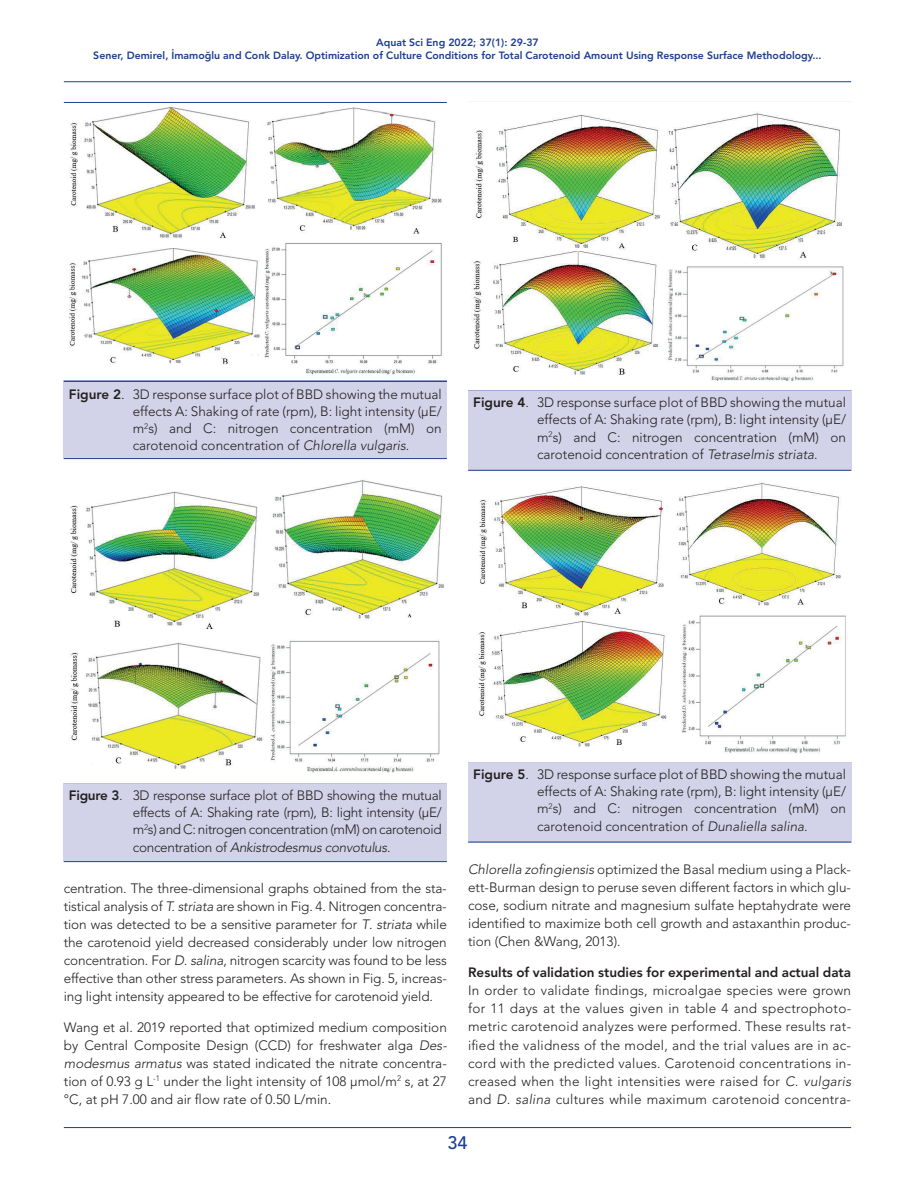
<style>
.page{position:relative;width:915px;height:1191px;background:#fff}
.page>*{position:absolute;margin:0;border:0;box-sizing:border-box;transform-origin:0 0}
.t1{font:500 18px "Avenir LT Std";color:#1c3d92}
.t2{font:300 13.5px/17.2px "Avenir LT Std";color:#231f20;text-align:justify}
.t3{font:800 13.5px "Avenir LT Std";color:#231f20}
.t4{font:800 10.5px/12.6px "Avenir LT Std";color:#1c3d92;text-align:center}
.s1{font-weight:800}
.s2{font-style:italic}
</style>
<div class="page">
<hr style="left:64px;top:1127px;width:786px;height:1px;background:#1c3d92">
<hr style="left:64px;top:81px;width:786px;height:1px;background:#1c3d92">
<img style="left:64px;top:107px;width:382px;height:274px">
<div style="left:64px;top:381px;width:382px;height:78px;background:#d2d3e8"></div>
<hr style="left:64px;top:458px;width:382px;height:1px;background:#224092">
<hr style="left:64px;top:102px;width:382px;height:1px;background:#224092">
<hr style="left:64px;top:381px;width:382px;height:1px;background:#224092">
<div style="left:64px;top:782px;width:382px;height:80px;background:#d2d3e8"></div>
<hr style="left:64px;top:782px;width:382px;height:1px;background:#224092">
<hr style="left:64px;top:861px;width:382px;height:1px;background:#224092">
<img style="left:70px;top:480px;width:374px;height:293px">
<div style="left:468px;top:389px;width:382px;height:81px;background:#d2d3e8"></div>
<hr style="left:468px;top:470px;width:382px;height:1px;background:#224092">
<img style="left:468px;top:113px;width:382px;height:277px">
<div style="left:468px;top:761px;width:382px;height:81px;background:#d2d3e8"></div>
<hr style="left:468px;top:841px;width:382px;height:1px;background:#224092">
<hr style="left:468px;top:761px;width:382px;height:1px;background:#224092">
<img style="left:477px;top:483px;width:369px;height:270px">
<p class="t4" style="left:93px;top:36px;width:729px">Aquat Sci Eng 2022; 37(1): 29-37<br>Sener, Demirel, İmamoğlu and Conk Dalay. Optimization of Culture Conditions for Total Carotenoid Amount Using Response Surface Methodology...</p>
<p class="t2" style="left:133px;top:385px;width:310px;text-indent:-64px"><span class="s1">Figure 2</span>. 3D response surface plot of BBD showing the mutual effects A: Shaking of rate (rpm), B: light intensity (µE/ m<sup>2</sup>s) and C: nitrogen concentration (mM) on carotenoid concentration of <span class="s2">Chlorella vulgaris</span>.</p>
<p class="t2" style="left:537px;top:394px;width:310px;text-indent:-64px"><span class="s1">Figure 4</span>. 3D response surface plot of BBD showing the mutual effects of A: Shaking rate (rpm), B: light intensity (µE/ m<sup>2</sup>s) and C: nitrogen concentration (mM) on carotenoid concentration of <span class="s2">Tetraselmis striata</span>.</p>
<p class="t2" style="left:133px;top:786px;width:310px;text-indent:-64px"><span class="s1">Figure 3</span>. 3D response surface plot of BBD showing the mutual effects of A: Shaking rate (rpm), B: light intensity (µE/ m<sup>2</sup>s) and C: nitrogen concentration (mM) on carotenoid concentration of <span class="s2">Ankistrodesmus convotulus</span>.</p>
<p class="t2" style="left:64px;top:879px;width:384px;line-height:18px">centration. The three-dimensional graphs obtained from the sta&shy;tistical analysis of <span class="s2">T. striata</span> are shown in Fig. 4. Nitrogen concentra&shy;tion was detected to be a sensitive parameter for <span class="s2">T</span>. <span class="s2">striata</span> while the carotenoid yield decreased considerably under low nitrogen concentration. For <span class="s2">D. salina</span>, nitrogen scarcity was found to be less effective than other stress parameters. As shown in Fig. 5, increas&shy;ing light intensity appeared to be effective for carotenoid yield.</p>
<p class="t2" style="left:64px;top:1018px;width:384px;line-height:18px">Wang et al. 2019 reported that optimized medium composition by Central Composite Design (CCD) for freshwater alga <span class="s2">Des&shy;modesmus armatus</span> was stated indicated the nitrate concentra&shy;tion of 0.93 g L<sup>-1</sup> under the light intensity of 108 μmol/m<sup>2</sup> s, at 27 °C, at pH 7.00 and air flow rate of 0.50 L/min.</p>
<p class="t2" style="left:537px;top:765px;width:310px;text-indent:-64px"><span class="s1">Figure 5</span>. 3D response surface plot of BBD showing the mutual effects of A: Shaking rate (rpm), B: light intensity (µE/ m<sup>2</sup>s) and C: nitrogen concentration (mM) on carotenoid concentration of <span class="s2">Dunaliella salina</span>.</p>
<p class="t2" style="left:468px;top:860px;width:384px;line-height:18.1px"><span class="s2">Chlorella zofingiensis</span> optimized the Basal medium using a Plack&shy;ett-Burman design to peruse seven different factors in which glu&shy;cose, sodium nitrate and magnesium sulfate heptahydrate were identified to maximize both cell growth and astaxanthin produc&shy;tion (Chen &amp;Wang, 2013).</p>
<p class="t3" style="left:468px;top:964px;width:384px">Results of validation studies for experimental and actual data</p>
<p class="t2" style="left:468px;top:981px;width:384px;line-height:18.1px">In order to validate findings, microalgae species were grown for 11 days at the values given in table 4 and spectrophoto&shy;metric carotenoid analyzes were performed. These results rat&shy;ified the validness of the model, and the trial values are in ac&shy;cord with the predicted values. Carotenoid concentrations in&shy;creased when the light intensities were raised for <span class="s2">C. vulgaris </span>and <span class="s2">D. salina</span> cultures while maximum carotenoid concentra-</p>
<h1 class="t1" style="left:447px;top:1132px;width:22px">34</h1>
</div>
